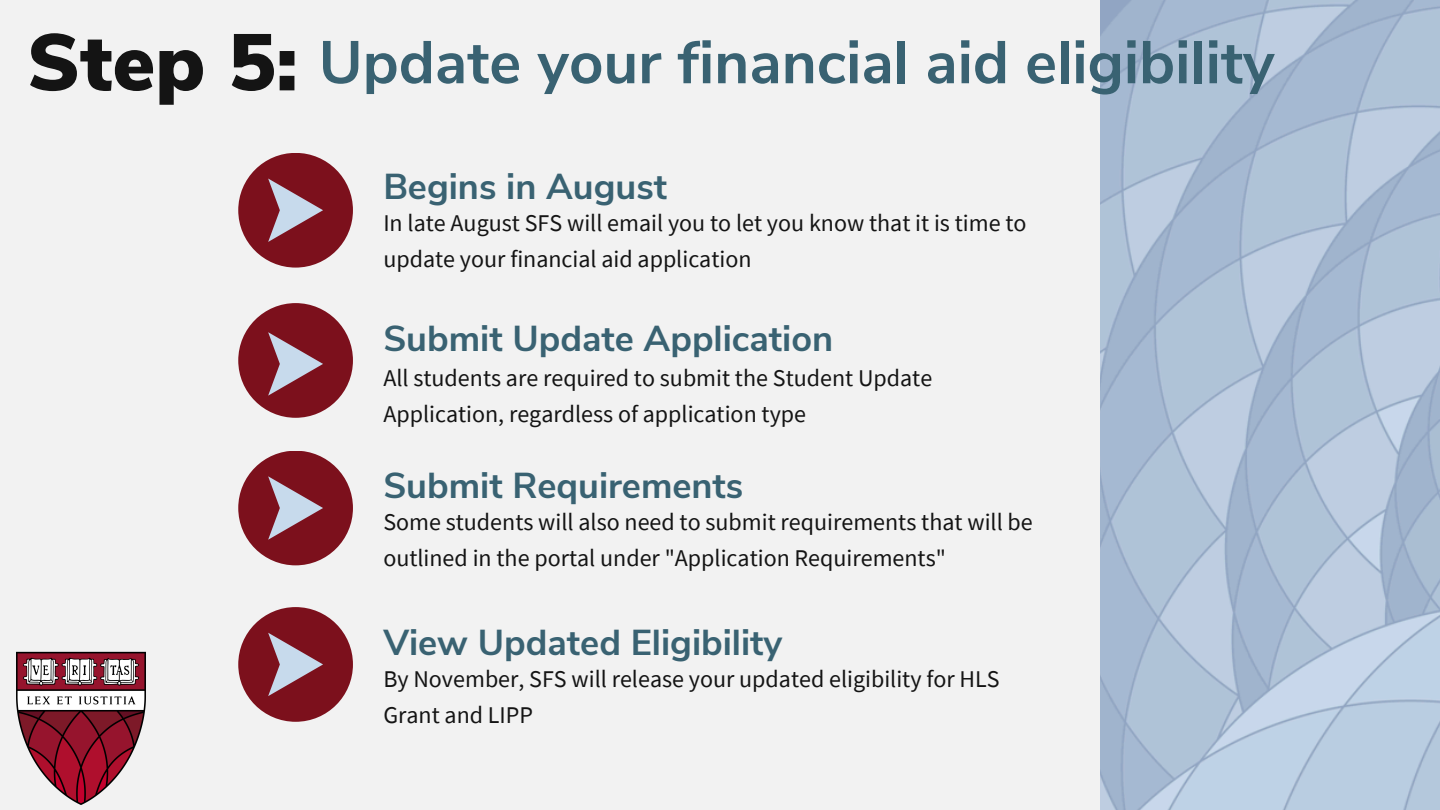
<style>
.page{position:relative;width:1440px;height:810px;background:#f2f2f2}
.page>*{position:absolute;margin:0;border:0;box-sizing:border-box;transform-origin:0 0}
.t1{font:900 80px "Nunito Sans";color:#141414}
.t2{font:700 60px "Nunito Sans";color:#396272}
.t3{font:700 36px "Nunito Sans";color:#396272}
.t4{font:24px/36px "Source Sans Pro";color:#141414}
</style>
<div class="page">
<img style="left:1100px;top:0;width:340px;height:810px">
<img style="left:16px;top:651px;width:130px;height:154px">
<div style="left:238px;top:153px;width:115px;height:115px;background:#7c101c;border-radius:50%"></div>
<div style="left:238px;top:451px;width:115px;height:114px;background:#7c101c;border-radius:50%"></div>
<div style="left:238px;top:303px;width:115px;height:115px;background:#7c101c;border-radius:50%"></div>
<svg style="left:268px;top:179px;width:55px;height:63px"></svg>
<svg style="left:268px;top:332px;width:55px;height:64px"></svg>
<svg style="left:268px;top:476px;width:55px;height:64px"></svg>
<div style="left:238px;top:607px;width:115px;height:115px;background:#7c101c;border-radius:50%"></div>
<svg style="left:268px;top:633px;width:55px;height:63px"></svg>
<p class="t1" style="left:27px;top:9px;width:272px">Step 5:</p>
<h1 class="t2" style="left:319px;top:23px;width:957px">Update your financial aid eligibility</h1>
<p class="t3" style="left:383px;top:162px;width:285px">Begins in August</p>
<h2 class="t4" style="left:383px;top:204px;width:645px">In late August SFS will email you to let you know that it is time to update your financial aid application</h2>
<h3 class="t3" style="left:383px;top:314px;width:451px">Submit Update Application</h3>
<h3 class="t4" style="left:383px;top:359px;width:551px">All students are required to submit the Student Update<br>Application, regardless of application type</h3>
<p class="t3" style="left:383px;top:462px;width:362px">Submit Requirements</p>
<p class="t4" style="left:383px;top:504px;width:651px">Some students will also need to submit requirements that will be outlined in the portal under "Application Requirements"</p>
<p class="t3" style="left:383px;top:618px;width:401px">View Updated Eligibility</p>
<p class="t4" style="left:383px;top:660px;width:618px">By November, SFS will release your updated eligibility for HLS<br>Grant and LIPP</p>
</div>
